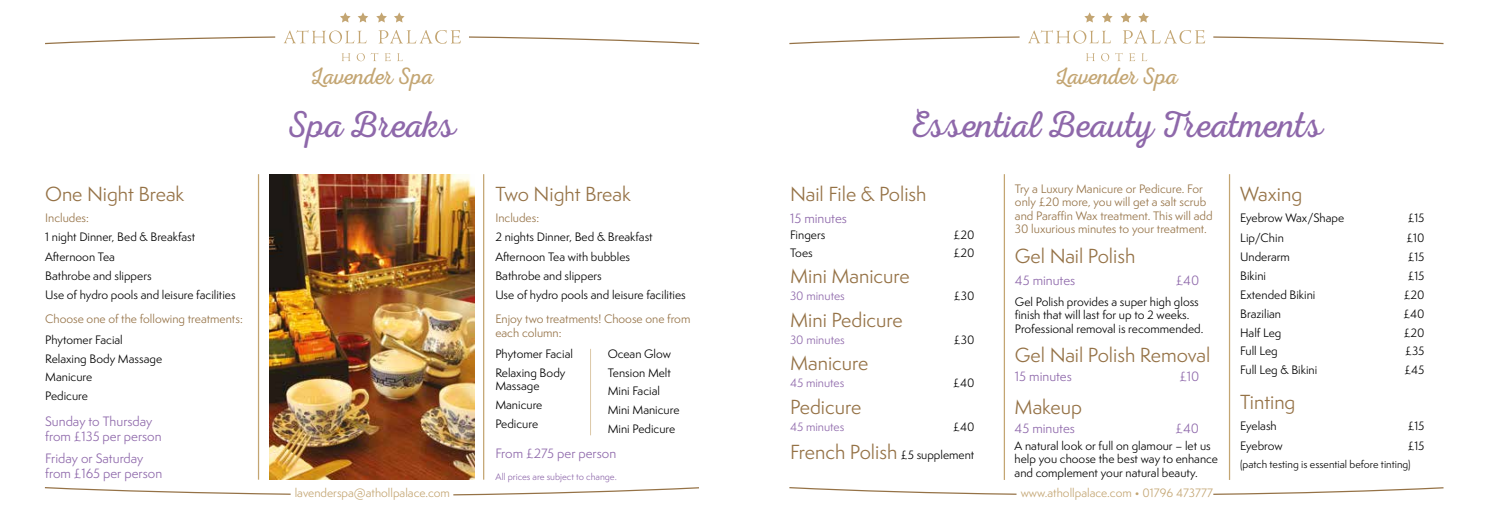
<style>
.page{position:relative;width:1489px;height:525px;background:#fff}
.page>*{position:absolute;margin:0;border:0;box-sizing:border-box;transform-origin:0 0}
.t1{font:37.5px "Nexa Rust Script L 00";letter-spacing:.005em;color:#8e68aa}
.t2{font:23.75px "Nexa Rust Script L 00";color:#c3a572}
.t3{font:18.75px "Semplicita Pro";color:#957246}
.t4{font:12.5px/15px "Semplicita Pro";color:#8e68aa}
.t5{font:11.25px/18.8px "Semplicita Pro";color:#000}
.t6{font:11.25px/13.5px "Semplicita Pro";color:#957246}
.t7{font:11.25px "Semplicita Pro";color:#c3a572}
.t8{font:11.25px "Semplicita Pro";color:#8e68aa}
.t9{font:10px "Semplicita Pro";color:#000}
.t10{font:8.75px "Semplicita Pro";color:#8e68aa}
.s1{font-size:11.25px;color:#000}
</style>
<div class="page">
<svg style="left:469px;top:36px;width:231px;height:9px"></svg>
<svg style="left:284px;top:30px;width:83px;height:14px"></svg>
<svg style="left:378px;top:30px;width:83px;height:14px"></svg>
<svg style="left:342px;top:53px;width:8px;height:8px"></svg>
<svg style="left:357px;top:53px;width:21px;height:8px"></svg>
<svg style="left:385px;top:53px;width:6px;height:8px"></svg>
<svg style="left:397px;top:53px;width:6px;height:8px"></svg>
<svg style="left:340px;top:12px;width:10px;height:11px"></svg>
<svg style="left:357px;top:12px;width:11px;height:11px"></svg>
<svg style="left:376px;top:12px;width:11px;height:11px"></svg>
<svg style="left:394px;top:12px;width:10px;height:11px"></svg>
<svg style="left:45px;top:36px;width:231px;height:9px"></svg>
<svg style="left:44px;top:487px;width:247px;height:8px"></svg>
<svg style="left:453px;top:487px;width:246px;height:9px"></svg>
<svg style="left:789px;top:487px;width:228px;height:8px"></svg>
<svg style="left:1213px;top:487px;width:231px;height:8px"></svg>
<svg style="left:1213px;top:36px;width:231px;height:9px"></svg>
<svg style="left:1028px;top:30px;width:82px;height:14px"></svg>
<svg style="left:1123px;top:30px;width:82px;height:14px"></svg>
<svg style="left:1086px;top:53px;width:8px;height:8px"></svg>
<svg style="left:1101px;top:53px;width:21px;height:8px"></svg>
<svg style="left:1129px;top:53px;width:6px;height:8px"></svg>
<svg style="left:1141px;top:53px;width:6px;height:8px"></svg>
<svg style="left:1084px;top:12px;width:10px;height:11px"></svg>
<svg style="left:1102px;top:12px;width:10px;height:11px"></svg>
<svg style="left:1120px;top:12px;width:11px;height:11px"></svg>
<svg style="left:1138px;top:12px;width:10px;height:11px"></svg>
<svg style="left:789px;top:36px;width:231px;height:9px"></svg>
<hr style="left:1003px;top:174px;width:1px;height:305px;background:#c3a572">
<hr style="left:1228px;top:174px;width:1px;height:305px;background:#c3a572">
<img style="left:269px;top:174px;width:205px;height:305px">
<hr style="left:258px;top:174px;width:1px;height:305px;background:#c3a572">
<hr style="left:483px;top:174px;width:1px;height:305px;background:#c3a572">
<hr style="left:590px;top:348px;width:1px;height:87px;background:#dcc8a7">
<h3 class="t3" style="left:45px;top:181px;width:141px">One Night Break</h3>
<p class="t6" style="left:45px;top:211px;width:45px">Includes:</p>
<p class="t5" style="left:45px;top:226px;width:152px;line-height:20.6px">1 night Dinner, Bed &amp; Breakfast<br>Afternoon Tea</p>
<p class="t5" style="left:45px;top:266px;width:192px">Bathrobe and slippers<br>Use of hydro pools and leisure facilities</p>
<p class="t6" style="left:45px;top:312px;width:199px">Choose one of the following treatments:</p>
<p class="t5" style="left:45px;top:330px;width:118px">Phytomer Facial<br>Relaxing Body Massage<br>Manicure<br>Pedicure</p>
<p class="t4" style="left:45px;top:413px;width:118px">Sunday to Thursday from £135 per person</p>
<p class="t4" style="left:45px;top:450px;width:118px">Friday or Saturday from £165 per person</p>
<h2 class="t2" style="left:311px;top:63px;width:124px">Lavender Spa</h2>
<h1 class="t1" style="left:288px;top:104px;width:169px">Spa Breaks</h1>
<h3 class="t3" style="left:495px;top:181px;width:137px">Two Night Break</h3>
<p class="t6" style="left:495px;top:211px;width:45px">Includes:</p>
<p class="t5" style="left:495px;top:226px;width:159px;line-height:20.6px">2 nights Dinner, Bed &amp; Breakfast<br>Afternoon Tea with bubbles</p>
<p class="t5" style="left:495px;top:266px;width:192px">Bathrobe and slippers<br>Use of hydro pools and leisure facilities</p>
<p class="t6" style="left:495px;top:312px;width:196px">Enjoy two treatments! Choose one from each column:</p>
<p class="t5" style="left:495px;top:344px;width:79px">Phytomer Facial<br>Relaxing Body</p>
<p class="t5" style="left:495px;top:376px;width:48px">Massage<br>Manicure<br>Pedicure</p>
<p class="t5" style="left:607px;top:344px;width:73px">Ocean Glow<br>Tension Melt<br>Mini Facial<br>Mini Manicure<br>Mini Pedicure</p>
<p class="t4" style="left:495px;top:445px;width:122px">From £275 per person</p>
<p class="t10" style="left:495px;top:470px;width:123px">All prices are subject to change.</p>
<h2 class="t2" style="left:1055px;top:63px;width:124px">Lavender Spa</h2>
<h1 class="t1" style="left:911px;top:104px;width:412px">Essential Beauty Treatments</h1>
<h3 class="t3" style="left:790px;top:181px;width:138px">Nail File &amp; Polish</h3>
<p class="t4" style="left:790px;top:211px;width:58px">15 minutes</p>
<p class="t5" style="left:790px;top:225px;width:37px">Fingers</p>
<p class="t5" style="left:953px;top:225px;width:22px">£20</p>
<p class="t5" style="left:790px;top:243px;width:24px">Toes</p>
<p class="t5" style="left:953px;top:243px;width:22px">£20</p>
<h3 class="t3" style="left:790px;top:263px;width:121px">Mini Manicure</h3>
<p class="t8" style="left:790px;top:288px;width:56px">30 minutes</p>
<p class="t5" style="left:953px;top:286px;width:22px">£30</p>
<h3 class="t3" style="left:790px;top:306px;width:114px">Mini Pedicure</h3>
<p class="t8" style="left:790px;top:331px;width:56px">30 minutes</p>
<p class="t5" style="left:953px;top:329px;width:22px">£30</p>
<h3 class="t3" style="left:790px;top:349px;width:80px">Manicure</h3>
<p class="t8" style="left:790px;top:374px;width:56px">45 minutes</p>
<p class="t5" style="left:953px;top:373px;width:23px">£40</p>
<h3 class="t3" style="left:790px;top:393px;width:73px">Pedicure</h3>
<p class="t8" style="left:790px;top:418px;width:56px">45 minutes</p>
<p class="t5" style="left:953px;top:417px;width:23px">£40</p>
<h3 class="t3" style="left:790px;top:438px;width:186px">French Polish <span class="s1">£5 supplement</span></h3>
<p class="t6" style="left:1014px;top:181px;width:199px">Try a Luxury Manicure or Pedicure. For only £20 more, you will get a salt scrub and Paraffin Wax treatment. This will add 30 luxurious minutes to your treatment.</p>
<h3 class="t3" style="left:1014px;top:242px;width:122px">Gel Nail Polish</h3>
<p class="t4" style="left:1014px;top:272px;width:62px">45 minutes</p>
<p class="t4" style="left:1175px;top:272px;width:25px">£40</p>
<p class="t5" style="left:1014px;top:294px;width:190px;line-height:13.5px">Gel Polish provides a super high gloss finish that will last for up to 2 weeks.<br>Professional removal is recommended.</p>
<h3 class="t3" style="left:1014px;top:342px;width:197px">Gel Nail Polish Removal</h3>
<p class="t4" style="left:1014px;top:368px;width:58px">15 minutes</p>
<p class="t4" style="left:1179px;top:368px;width:21px">£10</p>
<h3 class="t3" style="left:1014px;top:393px;width:69px">Makeup</h3>
<p class="t4" style="left:1014px;top:420px;width:62px">45 minutes</p>
<p class="t4" style="left:1175px;top:420px;width:25px">£40</p>
<p class="t5" style="left:1014px;top:438px;width:205px;line-height:13.5px">A natural look or full on glamour – let us help you choose the best way to enhance and complement your natural beauty.</p>
<h3 class="t3" style="left:1240px;top:181px;width:63px">Waxing</h3>
<p class="t5" style="left:1240px;top:208px;width:105px">Eyebrow Wax/Shape</p>
<p class="t5" style="left:1407px;top:208px;width:18px">£15</p>
<p class="t5" style="left:1240px;top:228px;width:45px">Lip/Chin</p>
<p class="t5" style="left:1406px;top:228px;width:19px">£10</p>
<p class="t5" style="left:1240px;top:247px;width:51px">Underarm</p>
<p class="t5" style="left:1407px;top:247px;width:18px">£15</p>
<p class="t5" style="left:1240px;top:266px;width:27px">Bikini</p>
<p class="t5" style="left:1407px;top:266px;width:18px">£15</p>
<p class="t5" style="left:1240px;top:285px;width:77px">Extended Bikini</p>
<p class="t5" style="left:1403px;top:285px;width:22px">£20</p>
<p class="t5" style="left:1240px;top:304px;width:42px">Brazilian</p>
<p class="t5" style="left:1403px;top:304px;width:23px">£40</p>
<p class="t5" style="left:1240px;top:322px;width:43px">Half Leg</p>
<p class="t5" style="left:1403px;top:322px;width:22px">£20</p>
<p class="t5" style="left:1240px;top:341px;width:39px">Full Leg</p>
<p class="t5" style="left:1405px;top:341px;width:21px">£35</p>
<p class="t5" style="left:1240px;top:360px;width:79px">Full Leg &amp; Bikini</p>
<p class="t5" style="left:1404px;top:360px;width:22px">£45</p>
<h3 class="t3" style="left:1240px;top:388px;width:57px">Tinting</h3>
<p class="t5" style="left:1240px;top:416px;width:38px">Eyelash</p>
<p class="t5" style="left:1407px;top:416px;width:18px">£15</p>
<p class="t5" style="left:1240px;top:436px;width:44px">Eyebrow</p>
<p class="t5" style="left:1407px;top:436px;width:18px">£15</p>
<p class="t9" style="left:1240px;top:456px;width:172px">(patch testing is essential before tinting)</p>
<p class="t7" style="left:295px;top:484px;width:157px">lavenderspa@athollpalace.com</p>
<p class="t7" style="left:1020px;top:484px;width:194px">www.athollpalace.com • 01796 473777</p>
</div>
